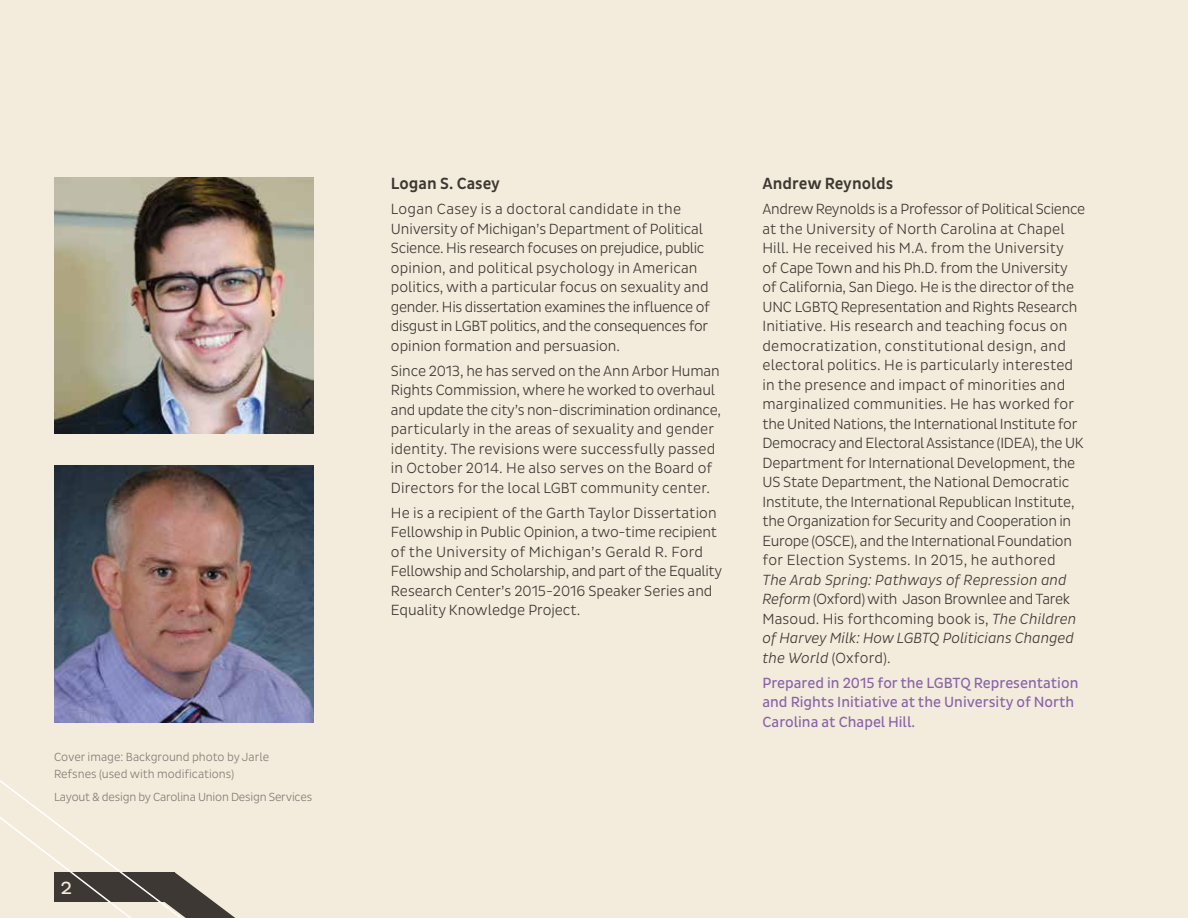
<style>
.page{position:relative;width:1188px;height:918px;background:#f3ecdc}
.page>*{position:absolute;margin:0;border:0;box-sizing:border-box;transform-origin:0 0}
.t1{font:18px "Pluto";color:#f3ecdc}
.t2{font:500 16.5px "Pluto Sans Cond";color:#3e3834}
.t3{font:300 15px/19.5px "Pluto Sans Cond";letter-spacing:-.01em;color:#3e3834}
.t4{font:italic 300 15px/19.5px "Pluto Sans Cond";color:#3e3834}
.t5{font:15px/19.5px "Pluto Sans Cond";color:#8963aa}
.t6{font:300 12px/16.5px "Pluto Sans Cond";letter-spacing:-.005em;color:#857975}
.s1{font-style:normal}
</style>
<div class="page">
<svg style="left:0;top:780px;width:235px;height:138px"></svg>
<img style="left:54px;top:465px;width:260px;height:257px">
<img style="left:54px;top:177px;width:260px;height:257px">
<p class="t6" style="left:54px;top:749px;width:217px">Cover image: Background photo by Jarle<br>Refsnes (used with modifications)</p>
<p class="t6" style="left:54px;top:789px;width:260px">Layout &amp; design by Carolina Union Design Services</p>
<p class="t1" style="left:61px;top:878px;width:13px">2</p>
<p class="t2" style="left:391px;top:175px;width:111px">Logan S. Casey</p>
<p class="t3" style="left:391px;top:200px;width:321px">Logan Casey is a doctoral candidate in the University of Michigan’s Department of Political Science. His research focuses on prejudice, public opinion, and political psychology in American politics, with a particular focus on sexuality and gender. His dissertation examines the influence of disgust in LGBT politics, and the consequences for opinion formation and persuasion.</p>
<p class="t3" style="left:391px;top:361px;width:332px">Since 2013, he has served on the Ann Arbor Human Rights Commission, where he worked to overhaul and update the city’s non-discrimination ordinance, particularly in the areas of sexuality and gender identity. The revisions were successfully passed in October 2014. He also serves on the Board of Directors for the local LGBT community center.</p>
<p class="t3" style="left:391px;top:503px;width:333px">He is a recipient of the Garth Taylor Dissertation Fellowship in Public Opinion, a two-time recipient of the University of Michigan’s Gerald R. Ford Fellowship and Scholarship, and part of the Equality Research Center’s 2015-2016 Speaker Series and Equality Knowledge Project.</p>
<p class="t2" style="left:762px;top:175px;width:132px">Andrew Reynolds</p>
<p class="t3" style="left:762px;top:200px;width:324px">Andrew Reynolds is a Professor of Political Science at the University of North Carolina at Chapel Hill. He received his M.A. from the University<br>of Cape Town and his Ph.D. from the University of California, San Diego. He is the director of the UNC LGBTQ Representation and Rights Research Initiative. His research and teaching focus on democratization, constitutional design, and electoral politics. He is particularly interested in the presence and impact of minorities and marginalized communities. He has worked for the United Nations, the International Institute for Democracy and Electoral Assistance (IDEA), the UK Department for International Development, the US State Department, the National Democratic Institute, the International Republican Institute, the Organization for Security and Cooperation in Europe (OSCE), and the International Foundation for Election Systems. In 2015, he authored</p>
<p class="t4" style="left:762px;top:570px;width:315px">The Arab Spring: Pathways of Repression and Reform <span class="s1">(Oxford) with Jason Brownlee and Tarek Masoud. His forthcoming book is,</span> The Children of Harvey Milk: How LGBTQ Politicians Changed the World <span class="s1">(Oxford).</span></p>
<p class="t5" style="left:762px;top:673px;width:317px">Prepared in 2015 for the LGBTQ Representation and Rights Initiative at the University of North<br>Carolina at Chapel Hill.</p>
</div>
